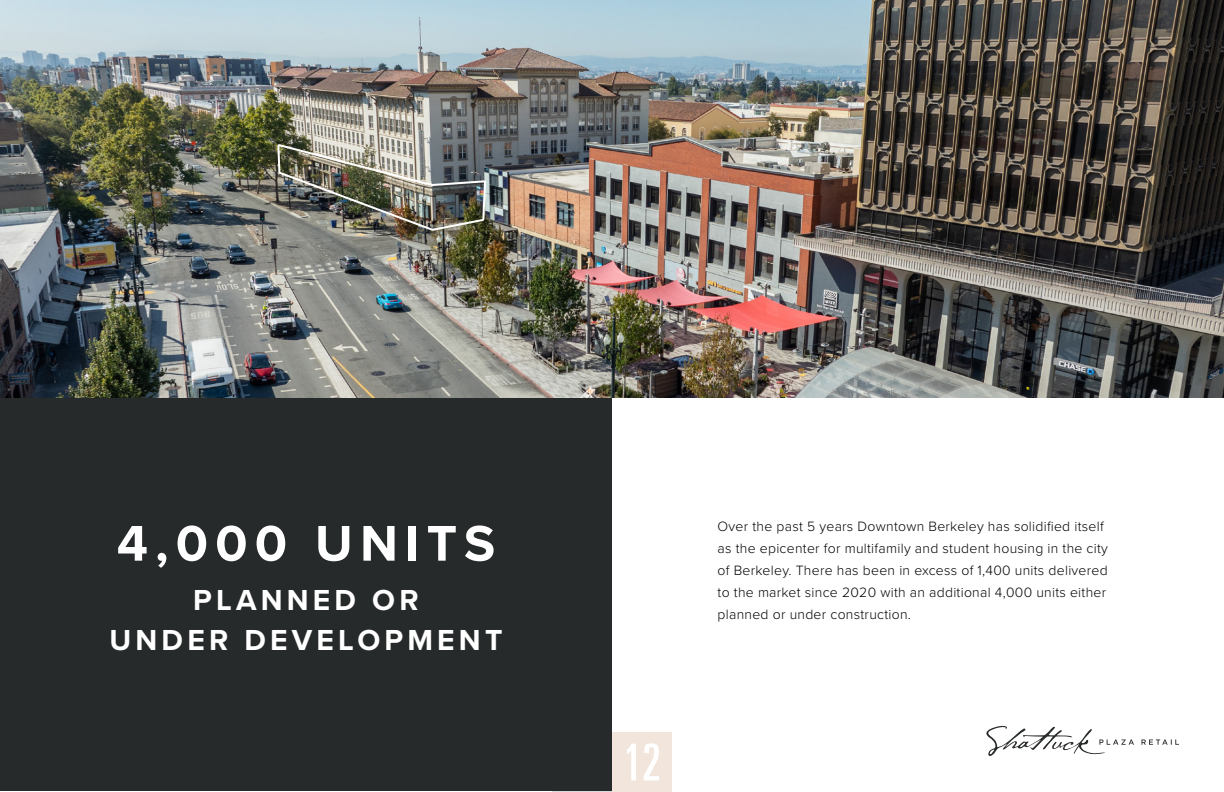
<style>
.page{position:relative;width:1224px;height:792px;background:#fff}
.page>*{position:absolute;margin:0;border:0;box-sizing:border-box;transform-origin:0 0}
.t1{font:700 52px "Proxima Nova";letter-spacing:.14em;color:#fff}
.t2{font:ultra-condensed 51px "Univers LT Std";color:#fff}
.t3{font:700 30px/40px "Proxima Nova";letter-spacing:.14em;color:#fff;text-align:center}
.t4{font:300 14px/22px "Proxima Nova";letter-spacing:.02em;color:#000}
</style>
<div class="page">
<img style="left:0;top:0;width:1224px;height:398px">
<div style="left:552px;top:732px;width:60px;height:60px;background:#272a2b"></div>
<div style="left:0;top:398px;width:612px;height:392px;background:#272a2b"></div>
<svg style="left:1141px;top:739px;width:38px;height:6px"></svg>
<svg style="left:986px;top:726px;width:148px;height:30px"></svg>
<div style="left:612px;top:732px;width:60px;height:60px;background:#f1e5dc"></div>
<img style="left:276px;top:91px;width:211px;height:141px">
<h1 class="t1" style="left:117px;top:505px;width:380px">4,000 UNITS</h1>
<h3 class="t3" style="left:110px;top:579px;width:394px">PLANNED OR<br>UNDER DEVELOPMENT</h3>
<h2 class="t2" style="left:563px;top:733px;width:99px">16 12</h2>
<p class="t4" style="left:718px;top:514px;width:392px">Over the past 5 years Downtown Berkeley has solidified itself as the epicenter for multifamily and student housing in the city of Berkeley. There has been in excess of 1,400 units delivered to the market since 2020 with an additional 4,000 units either planned or under construction.</p>
</div>
